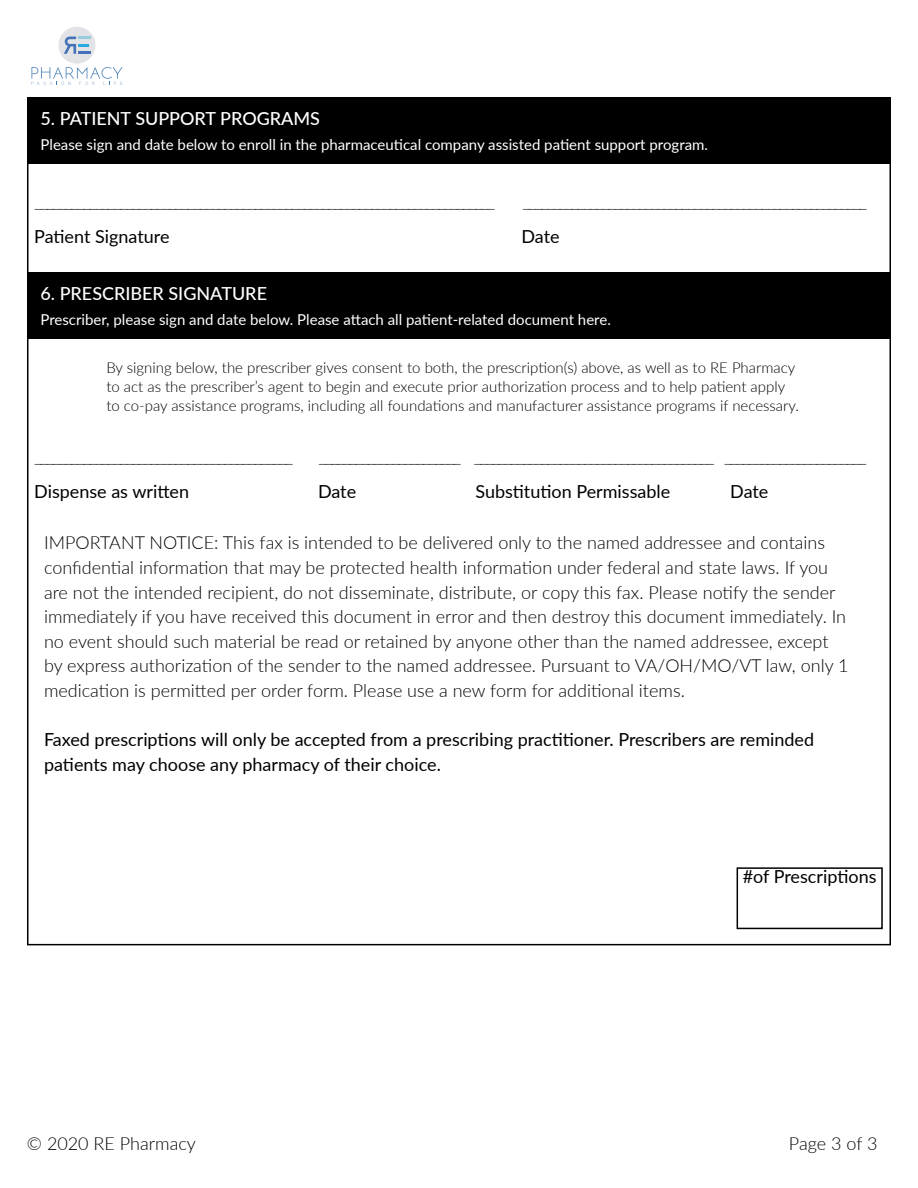
<style>
.page{position:relative;width:918px;height:1188px;background:#fff}
.page>*{position:absolute;margin:0;border:0;box-sizing:border-box;transform-origin:0 0}
.t1{font:300 18px/24.6px "Lato";color:#000}
.t2{font:18px/24.6px "Lato";color:#000}
.t3{font:500 18px "Lato";color:#fff}
.t4{font:300 15px/18.6px "Lato";color:#000}
.t5{font:15px "Lato";color:#fff}
</style>
<div class="page">
<div style="left:27px;top:97px;width:864px;height:66px;background:#000"></div>
<div style="left:27px;top:272px;width:864px;height:66px;background:#000"></div>
<div style="left:737px;top:867px;width:146px;height:62px;border:2px solid #000"></div>
<div style="left:58px;top:27px;width:37px;height:37px;background:#e2e3e6;border-radius:50%"></div>
<svg style="left:64px;top:37px;width:26px;height:17px"></svg>
<svg style="left:31px;top:67px;width:92px;height:18px"></svg>
<p class="t3" style="left:40px;top:106px;width:281px">5. PATIENT SUPPORT PROGRAMS</p>
<p class="t5" style="left:40px;top:134px;width:669px">Please sign and date below to enroll in the pharmaceutical company assisted patient support program.</p>
<p class="t1" style="left:34px;top:187px;width:462px">___________________________________________________________________________</p>
<p class="t1" style="left:523px;top:187px;width:346px">________________________________________________________</p>
<p class="t2" style="left:34px;top:224px;width:137px">Patient Signature</p>
<p class="t2" style="left:522px;top:224px;width:40px">Date</p>
<p class="t3" style="left:40px;top:281px;width:228px">6. PRESCRIBER SIGNATURE</p>
<p class="t5" style="left:40px;top:309px;width:572px">Prescriber, please sign and date below. Please attach all patient-related document here.</p>
<p class="t4" style="left:106px;top:358px;width:694px">By signing below, the prescriber gives consent to both, the prescription(s) above, as well as to RE Pharmacy to act as the prescriber’s agent to begin and execute prior authorization process and to help patient apply to co-pay assistance programs, including all foundations and manufacturer assistance programs if necessary.</p>
<p class="t1" style="left:34px;top:442px;width:261px">__________________________________________</p>
<p class="t1" style="left:319px;top:442px;width:550px">_______________________ _______________________________________ _______________________</p>
<p class="t2" style="left:34px;top:479px;width:156px">Dispense as written</p>
<p class="t2" style="left:318px;top:479px;width:40px">Date</p>
<p class="t2" style="left:475px;top:479px;width:196px">Substitution Permissable</p>
<p class="t2" style="left:730px;top:479px;width:40px">Date</p>
<p class="t1" style="left:44px;top:530px;width:806px">IMPORTANT NOTICE: This fax is intended to be delivered only to the named addressee and contains confidential information that may be protected health information under federal and state laws. If you are not the intended recipient, do not disseminate, distribute, or copy this fax. Please notify the sender immediately if you have received this document in error and then destroy this document immediately. In no event should such material be read or retained by anyone other than the named addressee, except by express authorization of the sender to the named addressee. Pursuant to VA/OH/MO/VT law, only 1 medication is permitted per order form. Please use a new form for additional items.</p>
<p class="t2" style="left:44px;top:727px;width:772px">Faxed prescriptions will only be accepted from a prescribing practitioner. Prescribers are reminded patients may choose any pharmacy of their choice.</p>
<p class="t2" style="left:743px;top:864px;width:135px">#of Prescriptions</p>
<p class="t1" style="left:27px;top:1130px;width:170px">© 2020 RE Pharmacy</p>
<p class="t1" style="left:789px;top:1130px;width:90px">Page 3 of 3</p>
</div>
